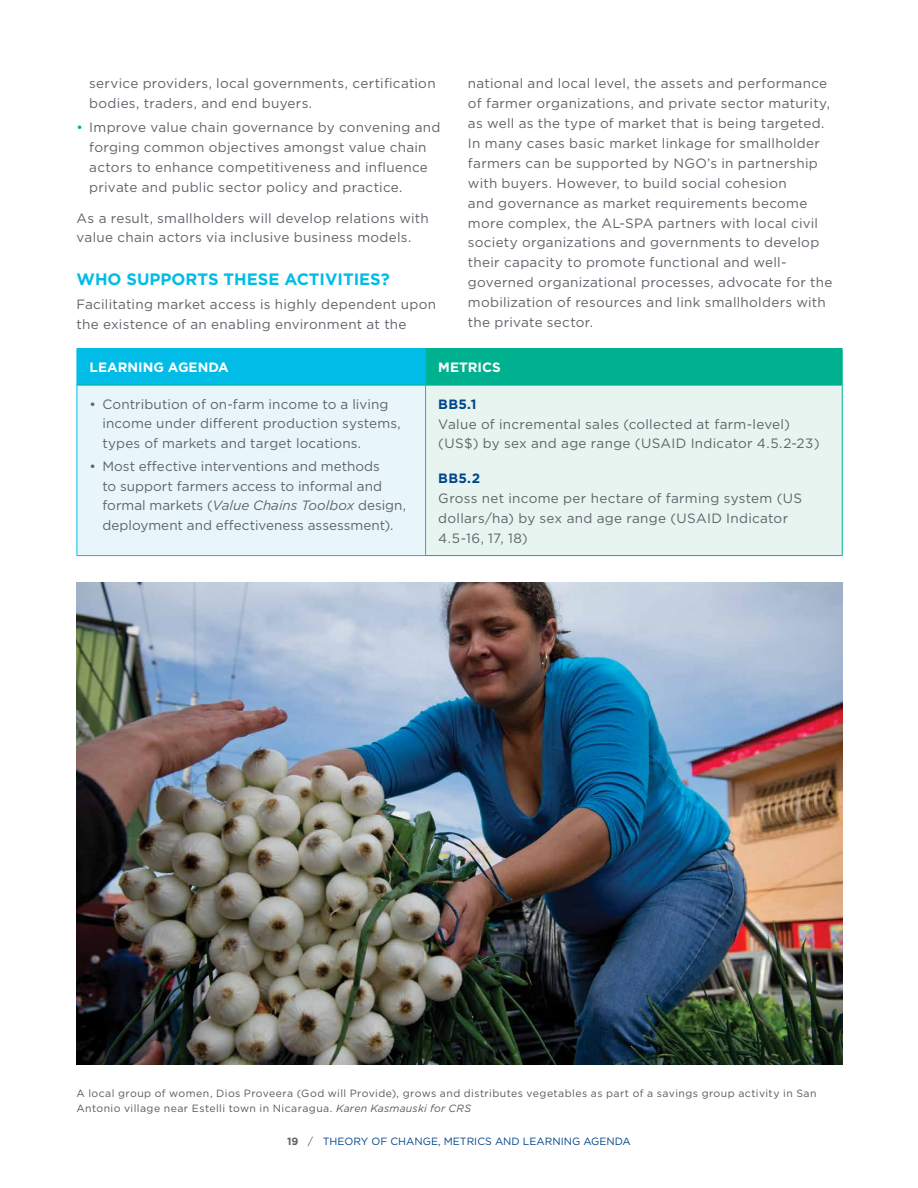
<style>
.page{position:relative;width:918px;height:1188px;background:#fff}
.page>*{position:absolute;margin:0;border:0;box-sizing:border-box;transform-origin:0 0}
.t1{font:700 16.5px "Gotham";color:#00bce7}
.t2{font:13.5px/19.8px "Gotham";letter-spacing:.02em;color:#5f636a}
.t3{font:13.5px/19.5px "Gotham";color:#5f636a}
.t4{font:700 13.5px "Gotham";color:#fff}
.t5{font:700 13.5px "Gotham";letter-spacing:.02em;color:#00468b}
.t6{font:10.5px/15px "Gotham";letter-spacing:.04em;color:#58595b}
.t7{font:10.5px "Gotham";color:#00468b}
.s1{color:#00b18f}
.s2{font-style:italic}
.s3{font-weight:700;color:#5f636a}
.s4{color:#5f636a}
</style>
<div class="page">
<div style="left:77px;top:349px;width:349px;height:36px;background:#00bce7"></div>
<div style="left:426px;top:349px;width:416px;height:36px;background:#00b18f"></div>
<div style="left:77px;top:385px;width:349px;height:171px;background:#e8f6fc"></div>
<div style="left:426px;top:385px;width:416px;height:171px;background:#e7f4ef"></div>
<hr style="left:842px;top:386px;width:1px;height:169px;background:#00b18f">
<hr style="left:426px;top:348px;width:417px;height:1px;background:#00b18f">
<hr style="left:842px;top:349px;width:1px;height:36px;background:#00b18f">
<hr style="left:77px;top:385px;width:348px;height:1px;background:#00b18f">
<hr style="left:426px;top:385px;width:417px;height:1px;background:#00b18f">
<hr style="left:426px;top:555px;width:417px;height:1px;background:#00b18f">
<hr style="left:77px;top:348px;width:349px;height:1px;background:#00bce7">
<hr style="left:77px;top:385px;width:1px;height:170px;background:#00bce7">
<hr style="left:425px;top:385px;width:1px;height:170px;background:#00bce7">
<hr style="left:77px;top:555px;width:349px;height:1px;background:#00bce7">
<img style="left:77px;top:582px;width:765px;height:483px">
<p class="t2" style="left:89px;top:73px;width:348px">service providers, local governments, certification bodies, traders, and end buyers.</p>
<p class="t2" style="left:89px;top:117px;width:353px;text-indent:-13px"><span class="s1">•</span> Improve value chain governance by convening and forging common objectives amongst value chain actors to enhance competitiveness and influence private and public sector policy and practice.</p>
<p class="t2" style="left:77px;top:208px;width:354px">As a result, smallholders will develop relations with value chain actors via inclusive business models.</p>
<p class="t1" style="left:77px;top:269px;width:315px">WHO SUPPORTS THESE ACTIVITIES?</p>
<p class="t2" style="left:77px;top:294px;width:361px">Facilitating market access is highly dependent upon the existence of an enabling environment at the</p>
<p class="t2" style="left:468px;top:73px;width:366px">national and local level, the assets and performance of farmer organizations, and private sector maturity, as well as the type of market that is being targeted.<br>In many cases basic market linkage for smallholder farmers can be supported by NGO’s in partnership with buyers. However, to build social cohesion<br>and governance as market requirements become more complex, the AL-SPA partners with local civil society organizations and governments to develop their capacity to promote functional and well&shy;governed organizational processes, advocate for the mobilization of resources and link smallholders with the private sector.</p>
<p class="t4" style="left:90px;top:359px;width:141px">LEARNING AGENDA</p>
<p class="t4" style="left:438px;top:359px;width:64px">METRICS</p>
<p class="t2" style="left:102px;top:394px;width:300px;text-indent:-13px">• Contribution of on-farm income to a living income under different production systems, types of markets and target locations.</p>
<p class="t3" style="left:102px;top:457px;width:305px;text-indent:-13px">• Most effective interventions and methods<br>to support farmers access to informal and formal markets (<span class="s2">Value Chains Toolbox</span> design, deployment and effectiveness assessment).</p>
<p class="t5" style="left:438px;top:395px;width:40px">BB5.1</p>
<p class="t2" style="left:438px;top:414px;width:383px">Value of incremental sales (collected at farm-level) (US$) by sex and age range (USAID Indicator 4.5.2-23)</p>
<p class="t5" style="left:438px;top:469px;width:43px">BB5.2</p>
<p class="t2" style="left:438px;top:488px;width:365px">Gross net income per hectare of farming system (US dollars/ha) by sex and age range (USAID Indicator<br>4.5-16, 17, 18)</p>
<p class="t6" style="left:77px;top:1086px;width:742px">A local group of women, Dios Proveera (God will Provide), grows and distributes vegetables as part of a savings group activity in San<br>Antonio village near Estelli town in Nicaragua. <span class="s2">Karen Kasmauski for CRS</span></p>
<p class="t7" style="left:287px;top:1135px;width:345px"><span class="s3">19</span> <span class="s4">/</span> THEORY OF CHANGE, METRICS AND LEARNING AGENDA</p>
</div>
